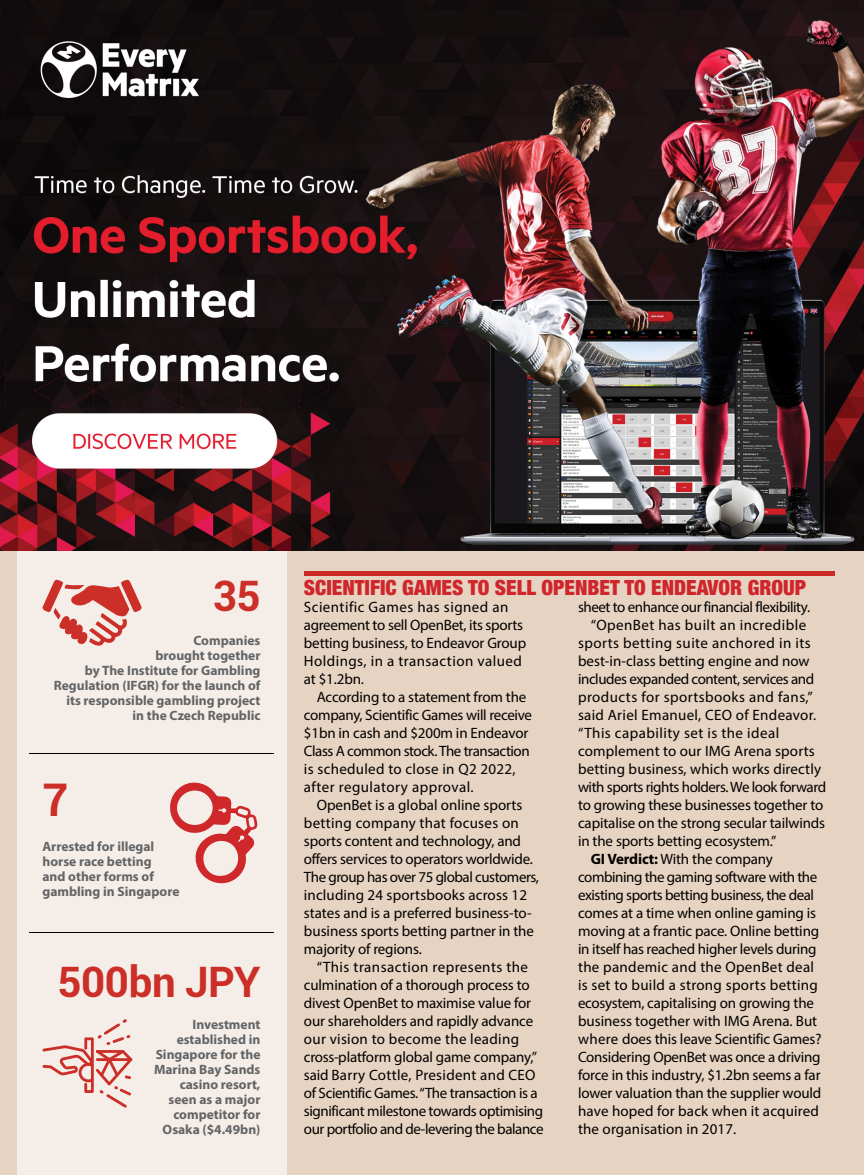
<style>
.page{position:relative;width:864px;height:1175px;background:#fff}
.page>*{position:absolute;margin:0;border:0;box-sizing:border-box;transform-origin:0 0}
.t1{font:700 45px "Roboto";color:#cc2e28}
.t2{font:700 42px "Roboto";letter-spacing:-.01em;color:#cc2e28}
.t3{font:900 condensed 21px "Helvetica Neue LT Std";color:#cf262c}
.t4{font:15px/18px "Myriad Pro";letter-spacing:-.01em;color:#000}
.t5{font:15px "Myriad Pro";letter-spacing:-.03em;color:#000}
.t6{font:15px "Myriad Pro";letter-spacing:.03em;color:#000}
.t7{font:15px "Myriad Pro";letter-spacing:.01em;color:#000}
.t8{font:15px "Myriad Pro";letter-spacing:.02em;color:#000}
.t9{font:700 13.5px/15px "Myriad Pro";color:#636466;text-align:right}
.s1{font-weight:700}
</style>
<div class="page">
<div style="left:0;top:0;width:864px;height:1174px;background:#e7d3c1"></div>
<div style="left:17px;top:0;width:270px;height:1174px;background:#f5eee8"></div>
<svg style="left:43px;top:579px;width:99px;height:67px"></svg>
<img style="left:0;top:0;width:864px;height:550px">
<hr style="left:30px;top:753px;width:244px;height:1px;background:#000">
<hr style="left:30px;top:932px;width:244px;height:1px;background:#000">
<hr style="left:304px;top:572px;width:530px;height:4px;background:#cd2b28">
<svg style="left:170px;top:782px;width:87px;height:101px"></svg>
<svg style="left:42px;top:1019px;width:90px;height:88px"></svg>
<h2 class="t2" style="left:213px;top:566px;width:49px">35</h2>
<p class="t9" style="left:54px;top:632px;width:208px">Companies<br>brought together<br>by The Institute for Gambling<br>Regulation (IFGR) for the launch of its responsible gambling project in the Czech Republic</p>
<h1 class="t1" style="left:43px;top:768px;width:27px">7</h1>
<p class="t9" style="left:43px;top:838px;width:138px;text-align:left">Arrested for illegal horse race betting<br>and other forms of gambling in Singapore</p>
<h2 class="t2" style="left:57px;top:952px;width:205px">500bn JPY</h2>
<p class="t9" style="left:154px;top:1016px;width:108px">Investment established in<br>Singapore for the<br>Marina Bay Sands casino resort, seen as a major competitor for<br>Osaka ($4.49bn)</p>
<h3 class="t3" style="left:304px;top:574px;width:504px">SCIENTIFIC GAMES TO SELL OPENBET TO ENDEAVOR GROUP</h3>
<p class="t4" style="left:304px;top:598px;width:224px">Scientific Games has signed an agreement to sell OpenBet, its sports betting business, to Endeavor Group<br>Holdings, in a transaction valued at $1.2bn.</p>
<p class="t4" style="left:304px;top:688px;width:230px;text-indent:13px">According to a statement from the company, Scientific Games will receive $1bn in cash and $200m in Endeavor Class A common stock. The transaction is scheduled to close in Q2 2022, after regulatory approval.</p>
<p class="t4" style="left:304px;top:796px;width:237px;text-indent:13px">OpenBet is a global online sports betting company that focuses on sports content and technology, and offers services to operators worldwide.<br>The group has over 75 global customers, including 24 sportsbooks across 12 states and is a preferred business-to&shy;business sports betting partner in the majority of regions.</p>
<p class="t4" style="left:304px;top:958px;width:241px;text-indent:13px">“This transaction represents the culmination of a thorough process to divest OpenBet to maximise value for our shareholders and rapidly advance our vision to become the leading cross-platform global game company,” said Barry Cottle, President and CEO of Scientific Games. “The transaction is a significant milestone towards optimising our portfolio and de-levering the balance</p>
<p class="t5" style="left:578px;top:598px;width:234px">sheet to enhance our financial flexibility.</p>
<p class="t6" style="left:591px;top:616px;width:217px">“OpenBet has built an incredible</p>
<p class="t6" style="left:578px;top:634px;width:234px">sports betting suite anchored in its</p>
<p class="t4" style="left:578px;top:652px;width:233px">best-in-class betting engine and now</p>
<p class="t5" style="left:578px;top:670px;width:238px">includes expanded content, services and</p>
<p class="t6" style="left:578px;top:688px;width:236px">products for sportsbooks and fans,”</p>
<p class="t8" style="left:578px;top:706px;width:240px">said Ariel Emanuel, CEO of Endeavor.</p>
<p class="t6" style="left:578px;top:724px;width:203px">“This capability set is the ideal</p>
<p class="t7" style="left:578px;top:742px;width:238px">complement to our IMG Arena sports</p>
<p class="t7" style="left:578px;top:760px;width:245px">betting business, which works directly</p>
<p class="t5" style="left:578px;top:778px;width:250px">with sports rights holders. We look forward</p>
<p class="t4" style="left:578px;top:796px;width:247px">to growing these businesses together to</p>
<p class="t4" style="left:578px;top:814px;width:249px">capitalise on the strong secular tailwinds</p>
<p class="t4" style="left:578px;top:832px;width:200px">in the sports betting ecosystem.”</p>
<p class="t4" style="left:591px;top:850px;width:184px"><span class="s1">GI Verdict:</span> With the company</p>
<p class="t5" style="left:578px;top:868px;width:241px">combining the gaming software with the</p>
<p class="t5" style="left:578px;top:886px;width:238px">existing sports betting business, the deal</p>
<p class="t4" style="left:578px;top:904px;width:240px">comes at a time when online gaming is</p>
<p class="t4" style="left:578px;top:922px;width:243px">moving at a frantic pace. Online betting</p>
<p class="t4" style="left:578px;top:940px;width:240px">in itself has reached higher levels during</p>
<p class="t8" style="left:578px;top:958px;width:238px">the pandemic and the OpenBet deal</p>
<p class="t8" style="left:578px;top:976px;width:241px">is set to build a strong sports betting</p>
<p class="t4" style="left:578px;top:994px;width:237px">ecosystem, capitalising on growing the</p>
<p class="t4" style="left:578px;top:1012px;width:241px">business together with IMG Arena. But</p>
<p class="t4" style="left:578px;top:1030px;width:245px">where does this leave Scientific Games?</p>
<p class="t4" style="left:578px;top:1048px;width:244px">Considering OpenBet was once a driving</p>
<p class="t4" style="left:578px;top:1066px;width:244px">force in this industry, $1.2bn seems a far</p>
<p class="t4" style="left:578px;top:1084px;width:245px">lower valuation than the supplier would</p>
<p class="t7" style="left:578px;top:1102px;width:242px">have hoped for back when it acquired</p>
<p class="t7" style="left:578px;top:1120px;width:160px">the organisation in 2017.</p>
</div>
